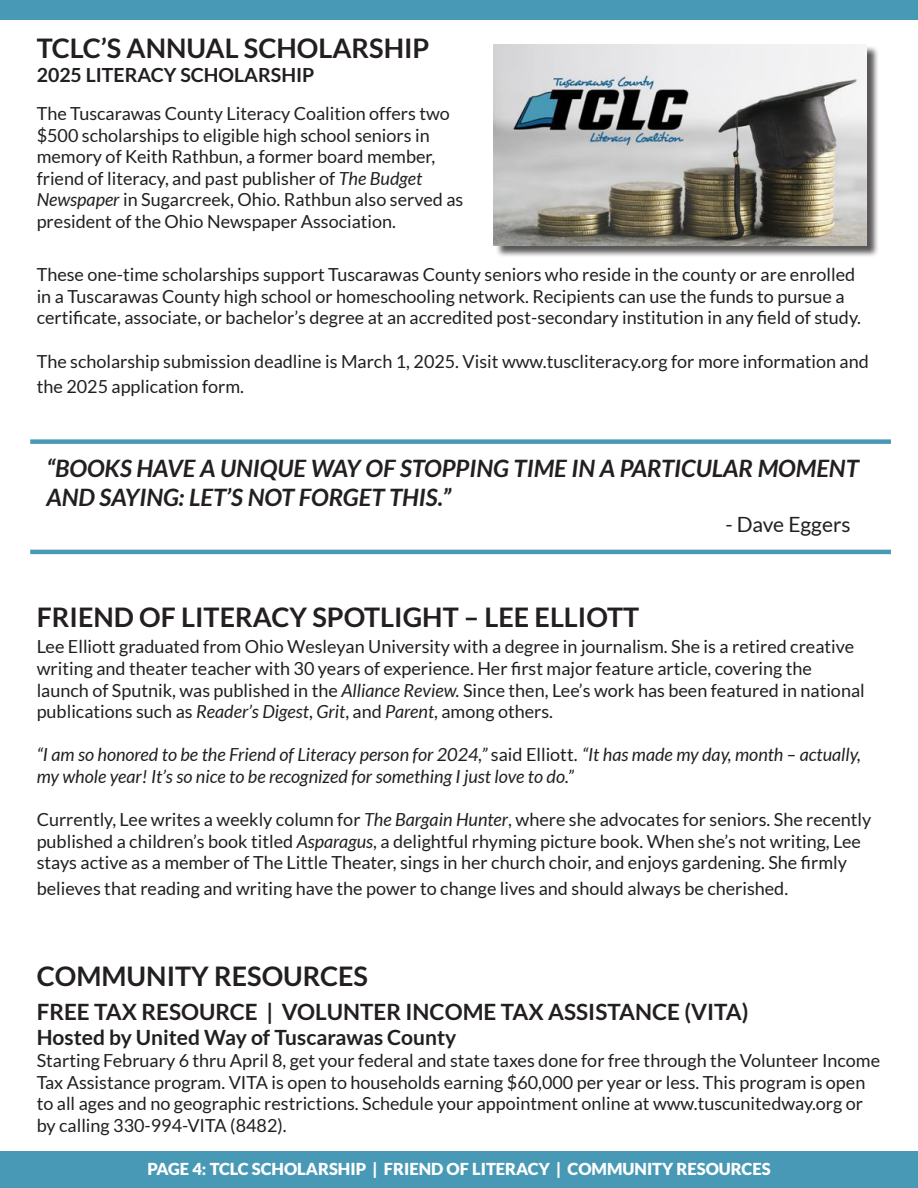
<style>
.page{position:relative;width:918px;height:1188px;background:#fff}
.page>*{position:absolute;margin:0;border:0;box-sizing:border-box;transform-origin:0 0}
.t1{font:700 27px "Lato";color:#231f20}
.t2{font:italic 700 24px/28.8px "Lato";color:#231f20}
.t3{font:700 22.5px "Lato";color:#231f20}
.t4{font:700 21px "Lato";color:#231f20}
.t5{font:21px "Lato";color:#231f20}
.t6{font:700 19.5px "Lato";color:#231f20}
.t7{font:18px/21.6px "Lato";color:#231f20}
.t8{font:italic 18px/21.6px "Lato";color:#231f20}
.t9{font:900 16.5px "Lato";color:#fff}
.s1{font-style:italic}
.s2{font-style:normal}
</style>
<div class="page">
<div style="left:0;top:0;width:918px;height:20px;background:#4899b6"></div>
<div style="left:0;top:1151px;width:918px;height:37px;background:#4899b6"></div>
<div style="left:495px;top:46px;width:384px;height:212px;background:#231f20;opacity:.75"></div>
<img style="left:494px;top:44px;width:373px;height:201px">
<div style="left:30px;top:439px;width:861px;height:5px;background:#4899b6"></div>
<hr style="left:30px;top:550px;width:861px;height:4px;background:#4899b6">
<p class="t1" style="left:37px;top:33px;width:394px">TCLC’S ANNUAL SCHOLARSHIP</p>
<p class="t6" style="left:37px;top:64px;width:279px">2025 LITERACY SCHOLARSHIP</p>
<p class="t7" style="left:37px;top:103px;width:428px">The Tuscarawas County Literacy Coalition offers two $500 scholarships to eligible high school seniors in memory of Keith Rathbun, a former board member, friend of literacy, and past publisher of <span class="s1">The Budget Newspaper</span> in Sugarcreek, Ohio. Rathbun also served as president of the Ohio Newspaper Association.</p>
<p class="t7" style="left:37px;top:264px;width:826px">These one-time scholarships support Tuscarawas County seniors who reside in the county or are enrolled in a Tuscarawas County high school or homeschooling network. Recipients can use the funds to pursue a certificate, associate, or bachelor’s degree at an accredited post-secondary institution in any field of study.</p>
<p class="t7" style="left:37px;top:348px;width:834px;line-height:25.5px">The scholarship submission deadline is March 1, 2025. Visit www.tuscliteracy.org for more information and the 2025 application form.</p>
<p class="t2" style="left:46px;top:455px;width:814px">“BOOKS HAVE A UNIQUE WAY OF STOPPING TIME IN A PARTICULAR MOMENT<br>AND SAYING: LET’S NOT FORGET THIS.”</p>
<p class="t5" style="left:725px;top:513px;width:127px">- Dave Eggers</p>
<p class="t1" style="left:37px;top:601px;width:604px">FRIEND OF LITERACY SPOTLIGHT – LEE ELLIOTT</p>
<p class="t7" style="left:37px;top:636px;width:830px">Lee Elliott graduated from Ohio Wesleyan University with a degree in journalism. She is a retired creative writing and theater teacher with 30 years of experience. Her first major feature article, covering the launch of Sputnik, was published in the <span class="s1">Alliance Review.</span> Since then, Lee’s work has been featured in national publications such as <span class="s1">Reader’s Digest</span>, <span class="s1">Grit</span>, and <span class="s1">Parent</span>, among others.</p>
<p class="t8" style="left:37px;top:745px;width:826px">“I am so honored to be the Friend of Literacy person for 2024,” <span class="s2">said Elliott.</span> “It has made my day, month – actually, my whole year! It’s so nice to be recognized for something I just love to do.”</p>
<p class="t7" style="left:37px;top:809px;width:836px">Currently, Lee writes a weekly column for <span class="s1">The Bargain Hunter</span>, where she advocates for seniors. She recently published a children’s book titled <span class="s1">Asparagus</span>, a delightful rhyming picture book. When she’s not writing, Lee stays active as a member of The Little Theater, sings in her church choir, and enjoys gardening. She firmly</p>
<p class="t7" style="left:37px;top:878px;width:753px">believes that reading and writing have the power to change lives and should always be cherished.</p>
<p class="t1" style="left:37px;top:961px;width:333px">COMMUNITY RESOURCES</p>
<p class="t3" style="left:37px;top:999px;width:713px">FREE TAX RESOURCE | VOLUNTER INCOME TAX ASSISTANCE (VITA)</p>
<p class="t4" style="left:37px;top:1026px;width:421px">Hosted by United Way of Tuscarawas County</p>
<p class="t7" style="left:37px;top:1050px;width:845px">Starting February 6 thru April 8, get your federal and state taxes done for free through the Volunteer Income Tax Assistance program. VITA is open to households earning $60,000 per year or less. This program is open to all ages and no geographic restrictions. Schedule your appointment online at www.tuscunitedway.org or by calling 330-994-VITA (8482).</p>
<p class="t9" style="left:147px;top:1159px;width:625px">PAGE 4: TCLC SCHOLARSHIP | FRIEND OF LITERACY | COMMUNITY RESOURCES</p>
</div>
